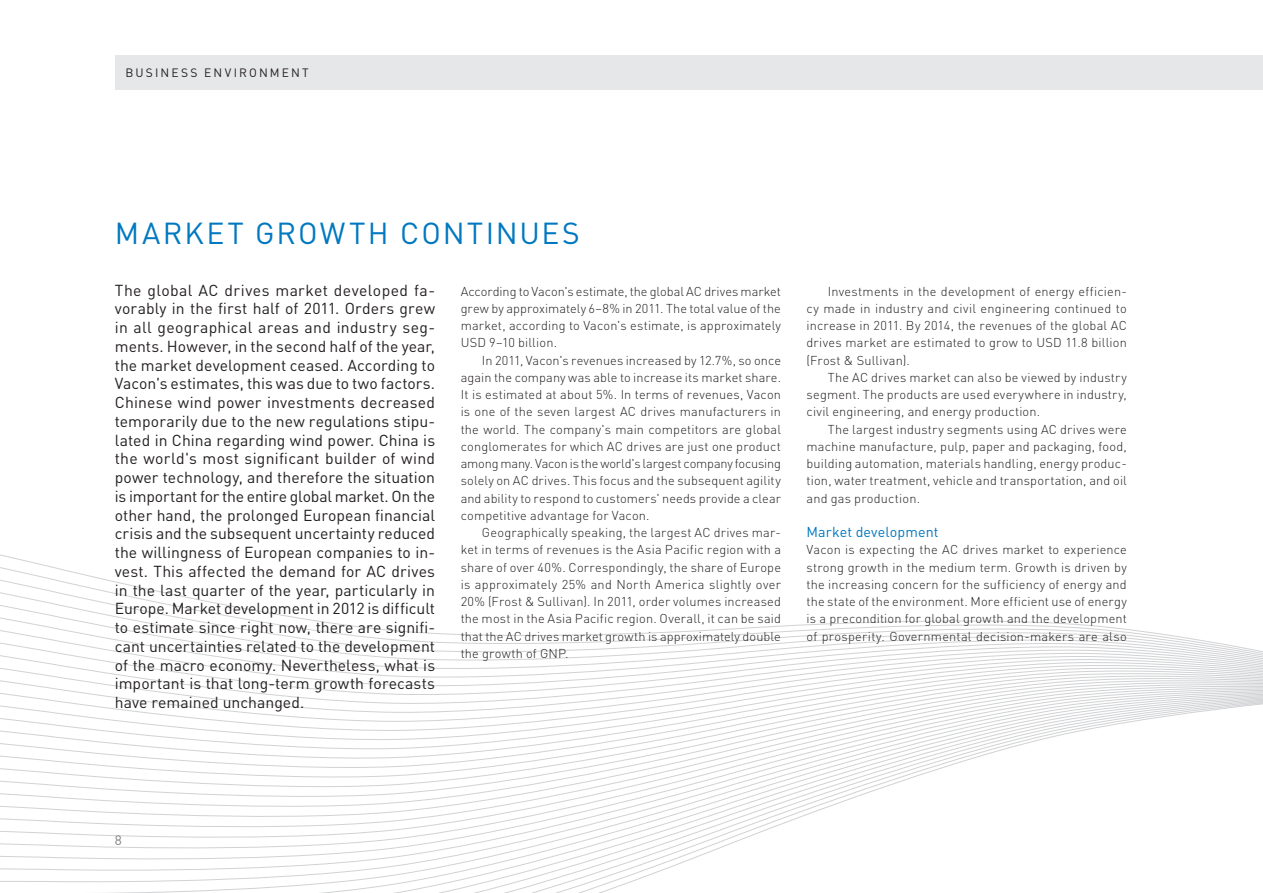
<style>
.page{position:relative;width:1263px;height:893px;background:#fff}
.page>*{position:absolute;margin:0;border:0;box-sizing:border-box;transform-origin:0 0}
.paaotsikko_posa{font:30px "DINOT";letter-spacing:.075em;color:#0078c0}
.ingressi{font:15.75px/18.8px "DINOT";letter-spacing:.005em;color:#231f20;text-align:justify}
.valiotsikko{font:14.25px "DINOT";letter-spacing:.01em;color:#0078c0}
.t1{font:13.5px "DINOT";color:#808285}
.leipis_sis{font:300 12.75px/17.2px "DINOT";letter-spacing:.01em;color:#231f20;text-align:justify}
.leipis{font:300 12.75px/17.2px "DINOT";letter-spacing:.015em;color:#231f20;text-align:justify}
.Osio{font:12px "DINOT";letter-spacing:.18em;color:#231f20}
</style>
<div class="page">
<svg style="left:0;top:554px;width:1263px;height:339px"></svg>
<div style="left:115px;top:55px;width:1148px;height:34px;background:#e6e7e9"></div>
<p class="Osio" style="left:125px;top:64px;width:185px">BUSINESS ENVIRONMENT</p>
<p class="paaotsikko_posa" style="left:115px;top:213px;width:466px">MARKET GROWTH CONTINUES</p>
<p class="ingressi" style="left:115px;top:280px;width:322px">The global AC drives market developed fa&shy;vorably in the first half of 2011. Orders grew in all geographical areas and industry seg&shy;ments. However, in the second half of the year, the market development ceased. According to Vacon's estimates, this was due to two factors.<br>Chinese wind power investments decreased temporarily due to the new regulations stipu&shy;lated in China regarding wind power. China is the world's most significant builder of wind power technology, and therefore the situation is important for the entire global market. On the other hand, the prolonged European financial crisis and the subsequent uncertainty reduced the willingness of European companies to in&shy;vest. This affected the demand for AC drives in the last quarter of the year, particularly in Europe. Market development in 2012 is difficult to estimate since right now, there are signifi&shy;cant uncertainties related to the development of the macro economy. Nevertheless, what is important is that long-term growth forecasts have remained unchanged.</p>
<p class="leipis" style="left:461px;top:282px;width:322px">According to Vacon's estimate, the global AC drives market grew by approximately 6–8% in 2011. The total value of the market, according to Vacon's estimate, is approximately USD 9–10 billion.</p>
<p class="leipis_sis" style="left:461px;top:351px;width:322px;text-indent:21px">In 2011, Vacon's revenues increased by 12.7%, so once again the company was able to increase its market share.<br>It is estimated at about 5%. In terms of revenues, Vacon is one of the seven largest AC drives manufacturers in the world. The company's main competitors are global conglomerates for which AC drives are just one product among many. Vacon is the world's largest company focusing solely on AC drives. This focus and the subsequent agility and ability to respond to customers' needs provide a clear competitive advantage for Vacon.</p>
<p class="leipis_sis" style="left:461px;top:524px;width:322px;text-indent:21px">Geographically speaking, the largest AC drives mar&shy;ket in terms of revenues is the Asia Pacific region with a share of over 40%. Correspondingly, the share of Europe is approximately 25% and North America slightly over 20% (Frost &amp; Sullivan). In 2011, order volumes increased the most in the Asia Pacific region. Overall, it can be said that the AC drives market growth is approximately double the growth of GNP.</p>
<p class="leipis_sis" style="left:806px;top:282px;width:322px;text-indent:21px">Investments in the development of energy efficien&shy;cy made in industry and civil engineering continued to increase in 2011. By 2014, the revenues of the global AC drives market are estimated to grow to USD 11.8 billion (Frost &amp; Sullivan).</p>
<p class="leipis_sis" style="left:806px;top:368px;width:322px;text-indent:21px">The AC drives market can also be viewed by industry segment. The products are used everywhere in industry, civil engineering, and energy production.</p>
<p class="leipis_sis" style="left:806px;top:420px;width:322px;text-indent:21px">The largest industry segments using AC drives were machine manufacture, pulp, paper and packaging, food, building automation, materials handling, energy produc&shy;tion, water treatment, vehicle and transportation, and oil and gas production.</p>
<p class="valiotsikko" style="left:806px;top:522px;width:133px">Market development</p>
<p class="leipis" style="left:806px;top:541px;width:322px">Vacon is expecting the AC drives market to experience strong growth in the medium term. Growth is driven by the increasing concern for the sufficiency of energy and the state of the environment. More efficient use of energy is a precondition for global growth and the development of prosperity. Governmental decision-makers are also</p>
<p class="t1" style="left:115px;top:830px;width:9px">8</p>
</div>
